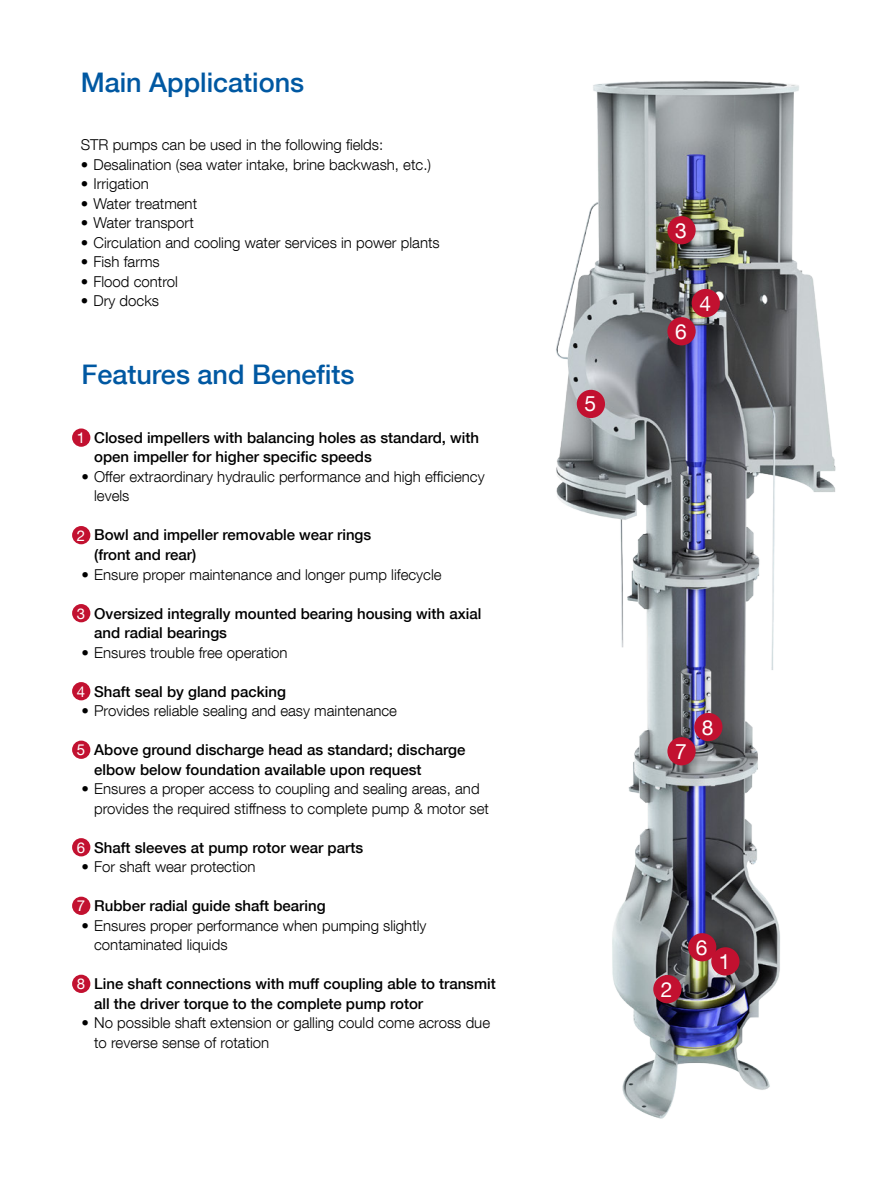
<style>
.page{position:relative;width:893px;height:1191px;background:#fff}
.page>*{position:absolute;margin:0;border:0;box-sizing:border-box;transform-origin:0 0}
.t1{font:500 27px "Helvetica Neue LT Com";color:#0058a2}
.t2{font:21px "Helvetica Neue LT Com";color:#fff}
.Body_text{font:300 15px/19.5px "Helvetica Neue LT Com";color:#000}
.t3{font:500 15px/19.5px "Helvetica Neue LT Com";color:#000}
.t4{font:15px "Helvetica Neue LT Com";color:#fff}
</style>
<div class="page">
<img style="left:556px;top:81px;width:280px;height:1038px">
<div style="left:711px;top:947px;width:28px;height:28px;background:#c21130;border-radius:50%"></div>
<div style="left:653px;top:975px;width:28px;height:28px;background:#c21130;border-radius:50%"></div>
<div style="left:667px;top:216px;width:29px;height:28px;background:#c21130;border-radius:50%"></div>
<div style="left:692px;top:289px;width:28px;height:28px;background:#c21130;border-radius:50%"></div>
<div style="left:577px;top:390px;width:28px;height:28px;background:#c21130;border-radius:50%"></div>
<div style="left:667px;top:317px;width:29px;height:28px;background:#c21130;border-radius:50%"></div>
<div style="left:688px;top:933px;width:28px;height:28px;background:#c21130;border-radius:50%"></div>
<div style="left:667px;top:737px;width:29px;height:28px;background:#c21130;border-radius:50%"></div>
<div style="left:694px;top:713px;width:28px;height:28px;background:#c21130;border-radius:50%"></div>
<div style="left:72px;top:428px;width:18px;height:19px;background:#c21130;border-radius:50%"></div>
<div style="left:72px;top:526px;width:18px;height:18px;background:#c21130;border-radius:50%"></div>
<div style="left:72px;top:604px;width:18px;height:18px;background:#c21130;border-radius:50%"></div>
<div style="left:72px;top:682px;width:18px;height:18px;background:#c21130;border-radius:50%"></div>
<div style="left:72px;top:740px;width:18px;height:19px;background:#c21130;border-radius:50%"></div>
<div style="left:72px;top:838px;width:18px;height:18px;background:#c21130;border-radius:50%"></div>
<div style="left:72px;top:896px;width:18px;height:19px;background:#c21130;border-radius:50%"></div>
<div style="left:72px;top:974px;width:18px;height:19px;background:#c21130;border-radius:50%"></div>
<p class="t1" style="left:81px;top:66px;width:225px">Main Applications</p>
<p class="Body_text" style="left:81px;top:135px;width:304px">STR pumps can be used in the following fields:</p>
<p class="Body_text" style="left:81px;top:154px;width:352px">• Desalination (sea water intake, brine backwash, etc.)</p>
<p class="Body_text" style="left:81px;top:174px;width:70px">• Irrigation</p>
<p class="Body_text" style="left:81px;top:193px;width:118px">• Water treatment</p>
<p class="Body_text" style="left:81px;top:213px;width:115px">• Water transport</p>
<p class="Body_text" style="left:81px;top:232px;width:360px">• Circulation and cooling water services in power plants</p>
<p class="Body_text" style="left:81px;top:252px;width:81px">• Fish farms</p>
<p class="Body_text" style="left:81px;top:271px;width:99px">• Flood control</p>
<p class="Body_text" style="left:81px;top:291px;width:80px">• Dry docks</p>
<p class="t1" style="left:81px;top:358px;width:275px">Features and Benefits</p>
<p class="t3" style="left:94px;top:428px;width:386px;text-indent:-13px">• Closed impellers with balancing holes as standard, with open impeller for higher specific speeds</p>
<p class="Body_text" style="left:94px;top:466px;width:392px;text-indent:-13px">• Offer extraordinary hydraulic performance and high efficiency levels</p>
<p class="t3" style="left:94px;top:525px;width:279px;text-indent:-13px">• Bowl and impeller removable wear rings (front and rear)</p>
<p class="Body_text" style="left:81px;top:564px;width:362px">• Ensure proper maintenance and longer pump lifecycle</p>
<p class="t3" style="left:94px;top:603px;width:389px;text-indent:-13px">• Oversized integrally mounted bearing housing with axial and radial bearings</p>
<p class="Body_text" style="left:81px;top:642px;width:208px">• Ensures trouble free operation</p>
<p class="t3" style="left:81px;top:681px;width:206px">• Shaft seal by gland packing</p>
<p class="Body_text" style="left:81px;top:700px;width:317px">• Provides reliable sealing and easy maintenance</p>
<p class="t3" style="left:94px;top:740px;width:373px;text-indent:-13px">• Above ground discharge head as standard; discharge elbow below foundation available upon request</p>
<p class="Body_text" style="left:94px;top:778px;width:396px;text-indent:-13px">• Ensures a proper access to coupling and sealing areas, and provides the required stiffness to complete pump &amp; motor set</p>
<p class="t3" style="left:81px;top:837px;width:283px">• Shaft sleeves at pump rotor wear parts</p>
<p class="Body_text" style="left:81px;top:856px;width:176px">• For shaft wear protection</p>
<p class="t3" style="left:81px;top:896px;width:246px">• Rubber radial guide shaft bearing</p>
<p class="Body_text" style="left:94px;top:915px;width:334px;text-indent:-13px">• Ensures proper performance when pumping slightly contaminated liquids</p>
<p class="t3" style="left:94px;top:974px;width:403px;text-indent:-13px">• Line shaft connections with muff coupling able to transmit all the driver torque to the complete pump rotor</p>
<p class="Body_text" style="left:94px;top:1012px;width:397px;text-indent:-13px">• No possible shaft extension or galling could come across due to reverse sense of rotation</p>
<p class="t4" style="left:77px;top:428px;width:10px">1</p>
<p class="t4" style="left:77px;top:526px;width:10px">2</p>
<p class="t4" style="left:77px;top:604px;width:10px">3</p>
<p class="t4" style="left:77px;top:682px;width:10px">4</p>
<p class="t4" style="left:77px;top:740px;width:10px">5</p>
<p class="t4" style="left:77px;top:838px;width:10px">6</p>
<p class="t4" style="left:77px;top:896px;width:10px">7</p>
<p class="t4" style="left:77px;top:974px;width:10px">8</p>
<p class="t2" style="left:584px;top:391px;width:13px">5</p>
<p class="t2" style="left:675px;top:217px;width:13px">3</p>
<p class="t2" style="left:675px;top:318px;width:13px">6</p>
<p class="t2" style="left:699px;top:290px;width:13px">4</p>
<p class="t2" style="left:675px;top:738px;width:13px">7</p>
<p class="t2" style="left:702px;top:714px;width:13px">8</p>
<p class="t2" style="left:661px;top:976px;width:13px">2</p>
<p class="t2" style="left:696px;top:934px;width:13px">6</p>
<p class="t2" style="left:719px;top:948px;width:13px">1</p>
</div>
